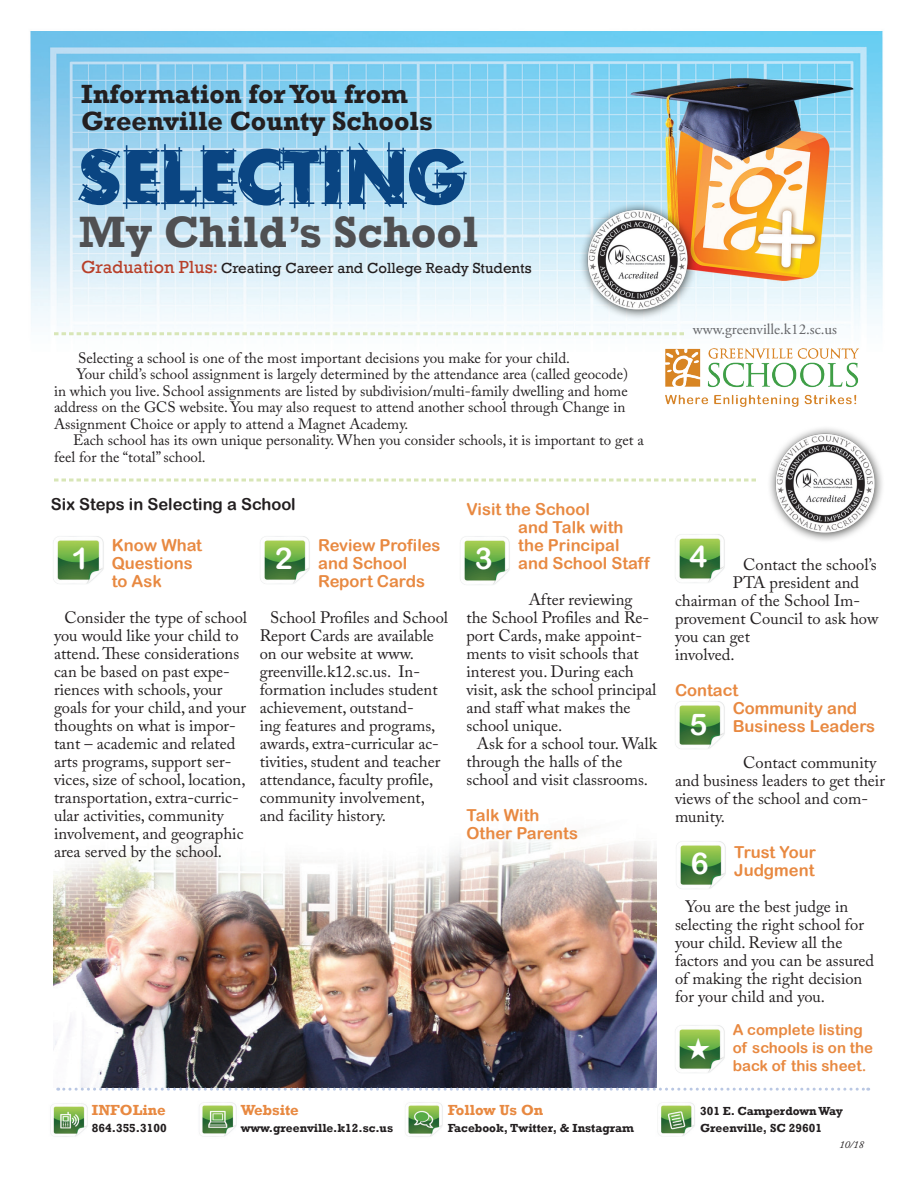
<style>
.page{position:relative;width:918px;height:1188px;background:#fff}
.page>*{position:absolute;margin:0;border:0;box-sizing:border-box;transform-origin:0 0}
.t1{font:75px "Rough Draft";letter-spacing:.01em;color:#0a4582}
.t2{font:700 45px "Rockwell";color:#505052}
.t3{font:30px "Arial Rounded MT Bold";color:#fff}
.t4{font:700 27px/27px "Rockwell";color:#231f20}
.t5{font:16.5px/18px "Adobe Caslon Pro";color:#231f20}
.t6{font:16.5px/18px "Arial Rounded MT Bold";color:#e88941}
.t7{font:16.5px "Arial Rounded MT Bold";color:#231f20}
.t8{font:15px/16.5px "Adobe Caslon Pro";color:#231f20}
.t9{font:15px "Rockwell";color:#231f20}
.t10{font:15px/18px "Arial Rounded MT Bold";color:#e88941}
.t11{font:700 15px "Rockwell";color:#e88941}
.t12{font:15px "Adobe Garamond Pro";color:#636366}
.t13{font:700 12px "Rockwell";color:#231f20}
.t14{font:italic 10.5px "Adobe Caslon Pro";color:#231f20}
.s1{font-size:18px;color:#b73f29}
</style>
<div class="page">
<img style="left:30px;top:31px;width:853px;height:448px">
<img style="left:53px;top:829px;width:603px;height:258px">
<svg style="left:54px;top:479px;width:702px;height:3px"></svg>
<svg style="left:58px;top:1088px;width:811px;height:3px"></svg>
<img style="left:572px;top:202px;width:130px;height:118px">
<svg style="left:54px;top:332px;width:590px;height:3px"></svg>
<img style="left:759px;top:425px;width:124px;height:116px">
<img style="left:644px;top:329px;width:234px;height:102px">
<img style="left:53px;top:536px;width:51px;height:48px">
<img style="left:260px;top:536px;width:50px;height:48px">
<img style="left:460px;top:536px;width:50px;height:49px">
<img style="left:675px;top:534px;width:50px;height:49px">
<img style="left:675px;top:701px;width:50px;height:48px">
<img style="left:676px;top:841px;width:50px;height:48px">
<img style="left:675px;top:1025px;width:50px;height:48px">
<img style="left:50px;top:1103px;width:38px;height:34px">
<img style="left:199px;top:1102px;width:38px;height:35px">
<img style="left:405px;top:1102px;width:38px;height:35px">
<img style="left:658px;top:1102px;width:37px;height:34px">
<svg style="left:687px;top:1037px;width:23px;height:22px"></svg>
<p class="t4" style="left:81px;top:80px;width:353px">Information for You from<br>Greenville County Schools</p>
<h1 class="t1" style="left:79px;top:128px;width:388px">SELECTING</h1>
<h1 class="t2" style="left:79px;top:204px;width:401px">My Child’s School</h1>
<p class="t9" style="left:81px;top:260px;width:452px"><span class="s1">Graduation Plus:</span> Creating Career and College Ready Students</p>
<p class="t8" style="left:78px;top:349px;width:493px">Selecting a school is one of the most important decisions you make for your child.</p>
<p class="t8" style="left:54px;top:366px;width:576px;text-indent:23px">Your child’s school assignment is largely determined by the attendance area (called geocode) in which you live. School assignments are listed by subdivision/multi-family dwelling and home address on the GCS website. You may also request to attend another school through Change in Assignment Choice or apply to attend a Magnet Academy.</p>
<p class="t8" style="left:54px;top:432px;width:591px;text-indent:19px">Each school has its own unique personality. When you consider schools, it is important to get a feel for the “total” school.</p>
<h2 class="t7" style="left:51px;top:494px;width:246px">Six Steps in Selecting a School</h2>
<h3 class="t6" style="left:112px;top:535px;width:92px">Know What</h3>
<p class="t3" style="left:72px;top:540px;width:19px">1</p>
<h3 class="t6" style="left:112px;top:553px;width:82px">Questions to Ask</h3>
<p class="t5" style="left:54px;top:608px;width:195px;text-indent:10px">Consider the type of school you would like your child to attend. These considerations can be based on past expe&shy;riences with schools, your goals for your child, and your thoughts on what is impor&shy;tant – academic and related arts programs, support ser&shy;vices, size of school, location, transportation, extra-curric&shy;ular activities, community involvement, and geographic area served by the school.</p>
<h3 class="t6" style="left:318px;top:535px;width:124px">Review Profiles</h3>
<p class="t3" style="left:275px;top:540px;width:19px">2</p>
<h3 class="t6" style="left:318px;top:553px;width:108px">and School<br>Report Cards</h3>
<p class="t5" style="left:260px;top:608px;width:190px;text-indent:10px">School Profiles and School<br>Report Cards are available on our website at www. greenville.k12.sc.us. In&shy;formation includes student achievement, outstand-<br>ing features and programs, awards, extra-curricular ac&shy;tivities, student and teacher attendance, faculty profile, community involvement, and facility history.</p>
<h3 class="t6" style="left:518px;top:499px;width:107px;text-indent:-52px">Visit the School and Talk with the Principal</h3>
<p class="t3" style="left:475px;top:541px;width:19px">3</p>
<h3 class="t6" style="left:518px;top:553px;width:133px">and School Staff</h3>
<p class="t5" style="left:466px;top:590px;width:191px;text-indent:62px">After reviewing the School Profiles and Re&shy;port Cards, make appoint&shy;ments to visit schools that interest you. During each visit, ask the school principal and staff what makes the school unique.</p>
<p class="t5" style="left:466px;top:734px;width:192px;text-indent:10px">Ask for a school tour. Walk through the halls of the school and visit classrooms.</p>
<h3 class="t6" style="left:466px;top:805px;width:113px">Talk With<br>Other Parents</h3>
<p class="t12" style="left:693px;top:320px;width:146px">www.greenville.k12.sc.us</p>
<p class="t3" style="left:689px;top:539px;width:19px">4</p>
<p class="t5" style="left:743px;top:555px;width:135px">Contact the school’s</p>
<p class="t5" style="left:675px;top:573px;width:205px;text-indent:58px">PTA president and chairman of the School Im&shy;provement Council to ask how you can get<br>involved.</p>
<h3 class="t6" style="left:733px;top:681px;width:126px;text-indent:-58px">Contact<br>Community and</h3>
<p class="t3" style="left:689px;top:707px;width:19px">5</p>
<h3 class="t6" style="left:733px;top:717px;width:144px">Business Leaders</h3>
<p class="t5" style="left:675px;top:753px;width:212px;text-indent:68px">Contact community and business leaders to get their views of the school and com&shy;munity.</p>
<h3 class="t6" style="left:734px;top:843px;width:83px">Trust Your</h3>
<p class="t3" style="left:691px;top:845px;width:19px">6</p>
<h3 class="t6" style="left:734px;top:861px;width:82px">Judgment</h3>
<p class="t5" style="left:675px;top:897px;width:201px;text-indent:10px">You are the best judge in selecting the right school for your child. Review all the factors and you can be assured of making the right decision for your child and you.</p>
<h3 class="t10" style="left:733px;top:1021px;width:142px">A complete listing of schools is on the back of this sheet.</h3>
<h3 class="t11" style="left:92px;top:1101px;width:75px">INFOLine</h3>
<h3 class="t11" style="left:241px;top:1101px;width:60px">Website</h3>
<h3 class="t11" style="left:448px;top:1101px;width:97px">Follow Us On</h3>
<p class="t13" style="left:700px;top:1104px;width:144px">301 E. Camperdown Way</p>
<p class="t13" style="left:92px;top:1120px;width:76px">864.355.3100</p>
<p class="t13" style="left:241px;top:1120px;width:154px">www.greenville.k12.sc.us</p>
<p class="t13" style="left:448px;top:1120px;width:188px">Facebook, Twitter, &amp; Instagram</p>
<p class="t13" style="left:700px;top:1121px;width:123px">Greenville, SC 29601</p>
<p class="t14" style="left:840px;top:1138px;width:26px">10/18</p>
</div>
